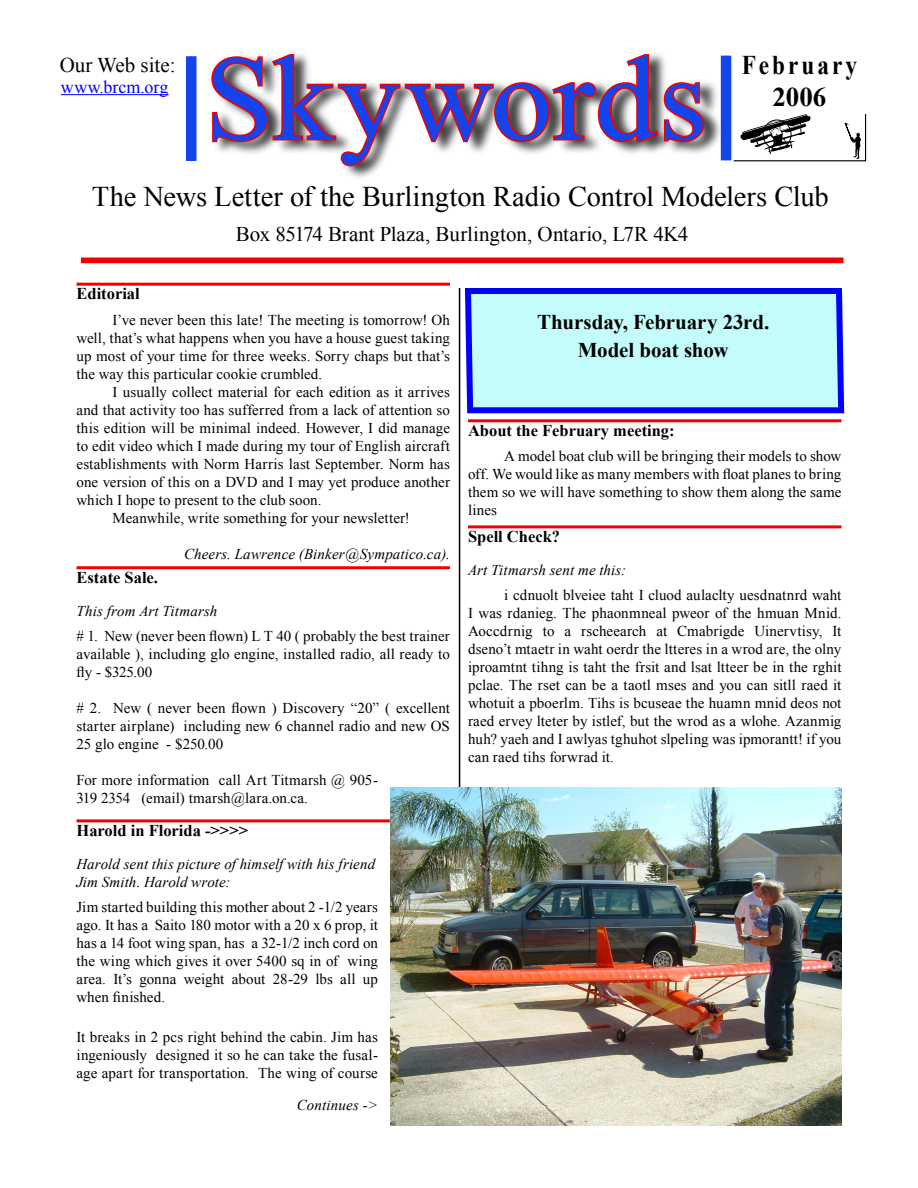
<style>
.page{position:relative;width:918px;height:1188px;background:#fff}
.page>*{position:absolute;margin:0;border:0;box-sizing:border-box;transform-origin:0 0}
.t1{font:120px "Times New Roman";letter-spacing:.005em;color:#1444ed}
.t2{font:28.5px "Times New Roman";letter-spacing:-.005em;color:#000}
.t3{font:700 27px/32.4px "Times New Roman";letter-spacing:.13em;color:#000;text-align:center;scale:.86 1}
.t4{font:21px "Times New Roman";letter-spacing:-.005em;color:#000}
.t5{font:700 21px/28.5px "Times New Roman";letter-spacing:-.005em;color:#000;text-align:center}
.t6{font:18px "Times New Roman";color:#0000fd}
.t7{font:700 16.5px "Times New Roman";color:#000}
.t8{font:15px/18px "Times New Roman";letter-spacing:.005em;color:#000;text-align:justify}
.t9{font:italic 15px/18px "Times New Roman";letter-spacing:.005em;color:#000}
</style>
<div class="page">
<div style="left:212px;top:50px;width:513px;height:131px;background:#000;opacity:.75"></div>
<svg style="left:211px;top:52px;width:495px;height:116px"></svg>
<div style="left:186px;top:56px;width:10px;height:105px;background:#1444ed"></div>
<div style="left:721px;top:56px;width:10px;height:104px;background:#1444ed"></div>
<div style="left:81px;top:257px;width:762px;height:6px;background:#f20000"></div>
<hr style="left:61px;top:94px;width:107px;height:1px;background:#0000fd">
<svg style="left:733px;top:114px;width:133px;height:47px"></svg>
<hr style="left:459px;top:288px;width:1px;height:521px;background:#000">
<svg style="left:465px;top:288px;width:380px;height:126px;background:#acddfc"></svg>
<hr style="left:77px;top:283px;width:373px;height:3px;background:#f20000">
<hr style="left:468px;top:419px;width:373px;height:3px;background:#f20000">
<hr style="left:468px;top:525px;width:373px;height:3px;background:#f20000">
<hr style="left:77px;top:566px;width:373px;height:3px;background:#f20000">
<img style="left:391px;top:787px;width:450px;height:338px">
<hr style="left:77px;top:819px;width:313px;height:3px;background:#f20000">
<h1 class="t1" style="left:205px;top:29px;width:503px">Skywords</h1>
<h2 class="t2" style="left:92px;top:180px;width:739px">The News Letter of the Burlington Radio Control Modelers Club</h2>
<h3 class="t4" style="left:60px;top:53px;width:117px">Our Web site:</h3>
<h3 class="t3" style="left:742px;top:48px;width:136px">February<br>2006</h3>
<p class="t6" style="left:61px;top:76px;width:109px">www.brcm.org</p>
<h3 class="t4" style="left:236px;top:222px;width:454px">Box 85174 Brant Plaza, Burlington, Ontario, L7R 4K4</h3>
<p class="t7" style="left:77px;top:284px;width:65px">Editorial</p>
<p class="t8" style="left:77px;top:310px;width:375px;text-indent:36px">I’ve never been this late! The meeting is tomorrow! Oh well, that’s what happens when you have a house guest taking up most of your time for three weeks. Sorry chaps but that’s the way this particular cookie crumbled.</p>
<p class="t8" style="left:113px;top:382px;width:339px">I usually collect material for each edition as it arrives</p>
<p class="t8" style="left:77px;top:400px;width:375px">and that activity too has sufferred from a lack of attention so</p>
<p class="t8" style="left:77px;top:418px;width:375px">this edition will be minimal indeed. However, I did manage</p>
<p class="t8" style="left:77px;top:436px;width:375px">to edit video which I made during my tour of English aircraft</p>
<p class="t8" style="left:77px;top:454px;width:375px">establishments with Norm Harris last September. Norm has</p>
<p class="t8" style="left:77px;top:472px;width:375px">one version of this on a DVD and I may yet produce another</p>
<p class="t8" style="left:77px;top:490px;width:247px">which I hope to present to the club soon.</p>
<p class="t8" style="left:113px;top:508px;width:299px">Meanwhile, write something for your newsletter!</p>
<p class="t9" style="left:184px;top:544px;width:267px">Cheers. Lawrence (Binker@Sympatico.ca).</p>
<p class="t7" style="left:77px;top:568px;width:83px">Estate Sale.</p>
<p class="t9" style="left:77px;top:602px;width:142px">This from Art Titmarsh</p>
<p class="t8" style="left:77px;top:627px;width:375px"># 1. New (never been flown) L T 40 ( probably the best trainer available ), including glo engine, installed radio, all ready to fly - $325.00</p>
<p class="t8" style="left:77px;top:699px;width:375px"># 2. New ( never been flown ) Discovery “20” ( excellent starter airplane) including new 6 channel radio and new OS 25 glo engine - $250.00</p>
<p class="t8" style="left:77px;top:771px;width:303px">For more information call Art Titmarsh @ 905-<br>319 2354 (email) tmarsh@lara.on.ca.</p>
<p class="t7" style="left:77px;top:821px;width:173px">Harold in Florida -&gt;&gt;&gt;&gt;</p>
<p class="t9" style="left:77px;top:855px;width:300px">Harold sent this picture of himself with his friend<br>Jim Smith. Harold wrote:</p>
<p class="t8" style="left:77px;top:898px;width:303px">Jim started building this mother about 2 -1/2 years ago. It has a Saito 180 motor with a 20 x 6 prop, it has a 14 foot wing span, has a 32-1/2 inch cord on the wing which gives it over 5400 sq in of wing area. It’s gonna weight about 28-29 lbs all up when finished.</p>
<p class="t8" style="left:77px;top:1028px;width:303px">It breaks in 2 pcs right behind the cabin. Jim has ingeniously designed it so he can take the fusal&shy;age apart for transportation. The wing of course</p>
<p class="t9" style="left:297px;top:1095px;width:83px">Continues -&gt;</p>
<h3 class="t5" style="left:537px;top:307px;width:234px">Thursday, February 23rd.<br>Model boat show</h3>
<p class="t7" style="left:468px;top:421px;width:208px">About the February meeting:</p>
<p class="t8" style="left:468px;top:447px;width:375px;text-indent:36px">A model boat club will be bringing their models to show off. We would like as many members with float planes to bring them so we will have something to show them along the same lines</p>
<p class="t7" style="left:468px;top:527px;width:94px">Spell Check?</p>
<p class="t9" style="left:468px;top:561px;width:160px">Art Titmarsh sent me this:</p>
<p class="t8" style="left:468px;top:586px;width:375px;text-indent:36px">i cdnuolt blveiee taht I cluod aulaclty uesdnatnrd waht I was rdanieg. The phaonmneal pweor of the hmuan Mnid.<br>Aoccdrnig to a rscheearch at Cmabrigde Uinervtisy, It dseno’t mtaetr in waht oerdr the ltteres in a wrod are, the olny iproamtnt tihng is taht the frsit and lsat ltteer be in the rghit pclae. The rset can be a taotl mses and you can sitll raed it whotuit a pboerlm. Tihs is bcuseae the huamn mnid deos not raed ervey lteter by istlef, but the wrod as a wlohe. Azanmig huh? yaeh and I awlyas tghuhot slpeling was ipmorantt! if you can raed tihs forwrad it.</p>
</div>
